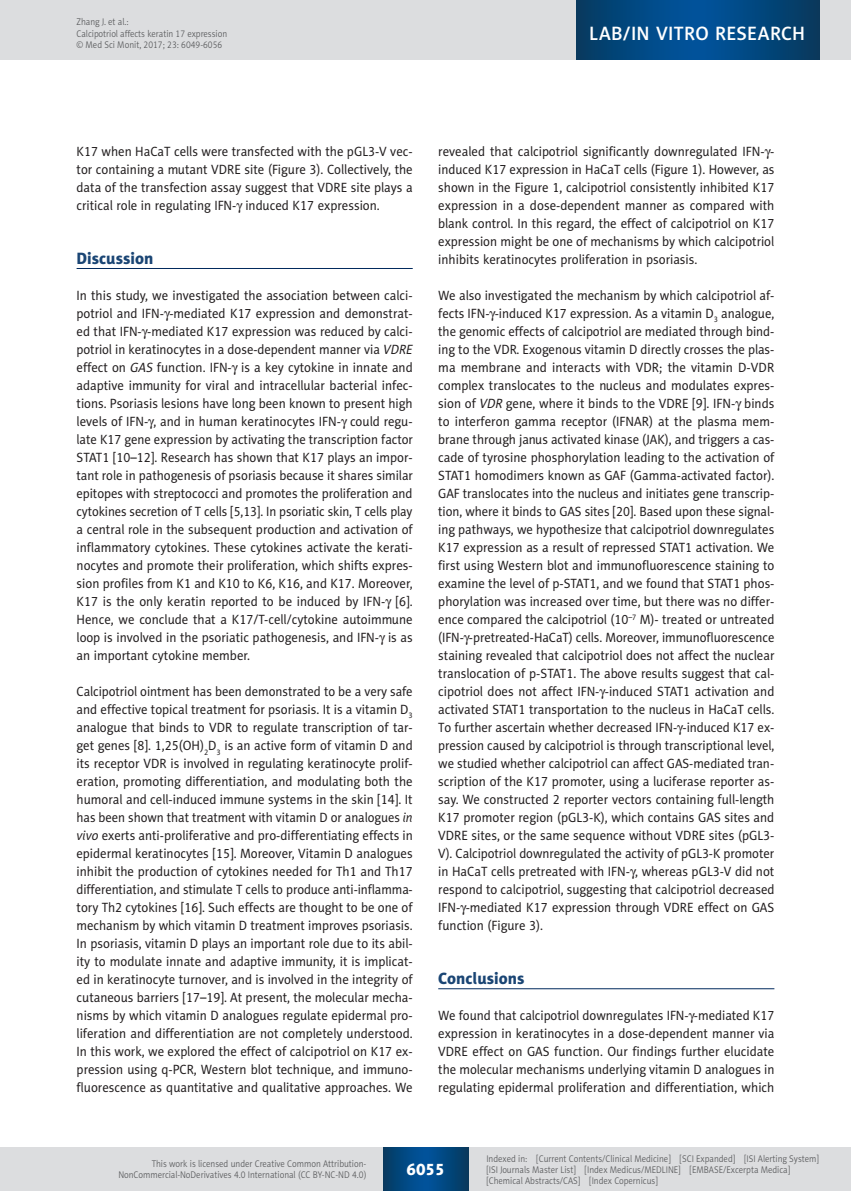
<style>
.page{position:relative;width:851px;height:1191px;background:#fff}
.page>*{position:absolute;margin:0;border:0;box-sizing:border-box;transform-origin:0 0}
.t1{font:19.5px "Naomi Sans EFN Medium";letter-spacing:.01em;color:#fff}
.MSM_Headline_1{font:16.5px "Naomi Sans EFN Heavy";color:#1a4574}
.t2{font:16.5px "Naomi Sans EFN Heavy";color:#fff}
.MSM_Body{font:13.5px/18px "Naomi Sans EFN";color:#231f20;text-align:justify;scale:.95 1}
.MSM_Body-2{font:13.5px/18px "Naomi Sans EFN";color:#231f20;text-align:justify;scale:.94 1}
.t3{font:9.75px/11.2px "Naomi Sans EFN Light";color:#57585a;scale:.9 1}
.s1{font-family:"Standard Sym L"}
.s2{font-style:italic}
</style>
<div class="page">
<hr style="left:77px;top:268px;width:335px;height:1px;background:#00295c">
<hr style="left:438px;top:988px;width:336px;height:1px;background:#00295c">
<div style="left:0;top:1148px;width:850px;height:43px;background:#dcdddf"></div>
<svg style="left:383px;top:1147px;width:85px;height:43px;background:#02477e"></svg>
<div style="left:0;top:0;width:850px;height:60px;background:#dcdddf"></div>
<svg style="left:576px;top:0;width:243px;height:60px;background:#02477e"></svg>
<p class="t3" style="left:77px;top:16px;width:169px">Zhang J. et al.:<br>Calcipotriol affects keratin 17 expression © Med Sci Monit, 2017; 23: 6049-6056</p>
<h1 class="t1" style="left:589px;top:22px;width:217px">LAB/IN VITRO RESEARCH</h1>
<p class="MSM_Body" style="left:77px;top:142px;width:355px">K17 when HaCaT cells were transfected with the pGL3-V vec&shy;tor containing a mutant VDRE site (Figure 3). Collectively, the data of the transfection assay suggest that VDRE site plays a critical role in regulating IFN-<span class="s1">g</span> induced K17 expression.</p>
<p class="MSM_Headline_1" style="left:77px;top:248px;width:78px">Discussion</p>
<p class="MSM_Body" style="left:77px;top:286px;width:355px">In this study, we investigated the association between calci&shy;potriol and IFN-<span class="s1">g</span>-mediated K17 expression and demonstrat&shy;ed that IFN-<span class="s1">g</span>-mediated K17 expression was reduced by calci&shy;potriol in keratinocytes in a dose-dependent manner via <span class="s2">VDRE </span>effect on <span class="s2">GAS</span> function. IFN-<span class="s1">g</span> is a key cytokine in innate and adaptive immunity for viral and intracellular bacterial infec&shy;tions. Psoriasis lesions have long been known to present high levels of IFN-<span class="s1">g</span>, and in human keratinocytes IFN-<span class="s1">g</span> could regu&shy;late K17 gene expression by activating the transcription factor STAT1 [10–12]. Research has shown that K17 plays an impor&shy;tant role in pathogenesis of psoriasis because it shares similar epitopes with streptococci and promotes the proliferation and cytokines secretion of T cells [5,13]. In psoriatic skin, T cells play a central role in the subsequent production and activation of inflammatory cytokines. These cytokines activate the kerati&shy;nocytes and promote their proliferation, which shifts expres&shy;sion profiles from K1 and K10 to K6, K16, and K17. Moreover, K17 is the only keratin reported to be induced by IFN-<span class="s1">g</span> [6].<br>Hence, we conclude that a K17/T-cell/cytokine autoimmune loop is involved in the psoriatic pathogenesis, and IFN-<span class="s1">g</span> is as an important cytokine member.</p>
<p class="MSM_Body-2" style="left:77px;top:682px;width:359px">Calcipotriol ointment has been demonstrated to be a very safe and effective topical treatment for psoriasis. It is a vitamin D<sub>3 </sub>analogue that binds to VDR to regulate transcription of tar&shy;get genes [8]. 1,25(OH)<sub>2</sub>D<sub>3</sub> is an active form of vitamin D and its receptor VDR is involved in regulating keratinocyte prolif&shy;eration, promoting differentiation, and modulating both the humoral and cell-induced immune systems in the skin [14]. It has been shown that treatment with vitamin D or analogues <span class="s2">in vivo</span> exerts anti-proliferative and pro-differentiating effects in epidermal keratinocytes [15]. Moreover, Vitamin D analogues inhibit the production of cytokines needed for Th1 and Th17 differentiation, and stimulate T cells to produce anti-inflamma&shy;tory Th2 cytokines [16]. Such effects are thought to be one of mechanism by which vitamin D treatment improves psoriasis.<br>In psoriasis, vitamin D plays an important role due to its abil&shy;ity to modulate innate and adaptive immunity, it is implicat&shy;ed in keratinocyte turnover, and is involved in the integrity of cutaneous barriers [17–19]. At present, the molecular mecha&shy;nisms by which vitamin D analogues regulate epidermal pro&shy;liferation and differentiation are not completely understood.<br>In this work, we explored the effect of calcipotriol on K17 ex&shy;pression using q-PCR, Western blot technique, and immuno&shy;fluorescence as quantitative and qualitative approaches. We</p>
<p class="MSM_Body" style="left:438px;top:142px;width:355px">revealed that calcipotriol significantly downregulated IFN-<span class="s1">g&shy;</span>induced K17 expression in HaCaT cells (Figure 1). However, as shown in the Figure 1, calcipotriol consistently inhibited K17 expression in a dose-dependent manner as compared with blank control. In this regard, the effect of calcipotriol on K17 expression might be one of mechanisms by which calcipotriol inhibits keratinocytes proliferation in psoriasis.</p>
<p class="MSM_Body" style="left:438px;top:286px;width:355px">We also investigated the mechanism by which calcipotriol af&shy;fects IFN-<span class="s1">g</span>-induced K17 expression. As a vitamin D<sub>3</sub> analogue, the genomic effects of calcipotriol are mediated through bind&shy;ing to the VDR. Exogenous vitamin D directly crosses the plas&shy;ma membrane and interacts with VDR; the vitamin D-VDR complex translocates to the nucleus and modulates expres&shy;sion of <span class="s2">VDR</span> gene, where it binds to the VDRE [9]. IFN-<span class="s1">g</span> binds to interferon gamma receptor (IFNAR) at the plasma mem&shy;brane through janus activated kinase (JAK), and triggers a cas&shy;cade of tyrosine phosphorylation leading to the activation of STAT1 homodimers known as GAF (Gamma-activated factor).<br>GAF translocates into the nucleus and initiates gene transcrip&shy;tion, where it binds to GAS sites [20]. Based upon these signal&shy;ing pathways, we hypothesize that calcipotriol downregulates K17 expression as a result of repressed STAT1 activation. We first using Western blot and immunofluorescence staining to examine the level of p-STAT1, and we found that STAT1 phos&shy;phorylation was increased over time, but there was no differ&shy;ence compared the calcipotriol (10<sup>–7</sup> M)- treated or untreated (IFN-<span class="s1">g</span>-pretreated-HaCaT) cells. Moreover, immunofluorescence staining revealed that calcipotriol does not affect the nuclear translocation of p-STAT1. The above results suggest that cal&shy;cipotriol does not affect IFN-<span class="s1">g</span>-induced STAT1 activation and activated STAT1 transportation to the nucleus in HaCaT cells.<br>To further ascertain whether decreased IFN-<span class="s1">g</span>-induced K17 ex&shy;pression caused by calcipotriol is through transcriptional level, we studied whether calcipotriol can affect GAS-mediated tran&shy;scription of the K17 promoter, using a luciferase reporter as&shy;say. We constructed 2 reporter vectors containing full-length K17 promoter region (pGL3-K), which contains GAS sites and VDRE sites, or the same sequence without VDRE sites (pGL3- V). Calcipotriol downregulated the activity of pGL3-K promoter in HaCaT cells pretreated with IFN-<span class="s1">g</span>, whereas pGL3-V did not respond to calcipotriol, suggesting that calcipotriol decreased IFN-<span class="s1">g</span>-mediated K17 expression through VDRE effect on GAS function (Figure 3).</p>
<p class="MSM_Headline_1" style="left:438px;top:968px;width:88px">Conclusions</p>
<p class="MSM_Body" style="left:438px;top:1006px;width:355px">We found that calcipotriol downregulates IFN-<span class="s1">g</span>-mediated K17 expression in keratinocytes in a dose-dependent manner via VDRE effect on GAS function. Our findings further elucidate the molecular mechanisms underlying vitamin D analogues in regulating epidermal proliferation and differentiation, which</p>
<p class="t3" style="left:118px;top:1158px;width:277px;text-align:right">This work is licensed under Creative Common Attribution-<br>NonCommercial-NoDerivatives 4.0 International (CC BY-NC-ND 4.0)</p>
<p class="t2" style="left:406px;top:1159px;width:40px">6055</p>
<p class="t3" style="left:486px;top:1152px;width:371px">Indexed in: [Current Contents/Clinical Medicine] [SCI Expanded] [ISI Alerting System] [ISI Journals Master List] [Index Medicus/MEDLINE] [EMBASE/Excerpta Medica] [Chemical Abstracts/CAS] [Index Copernicus]</p>
</div>
